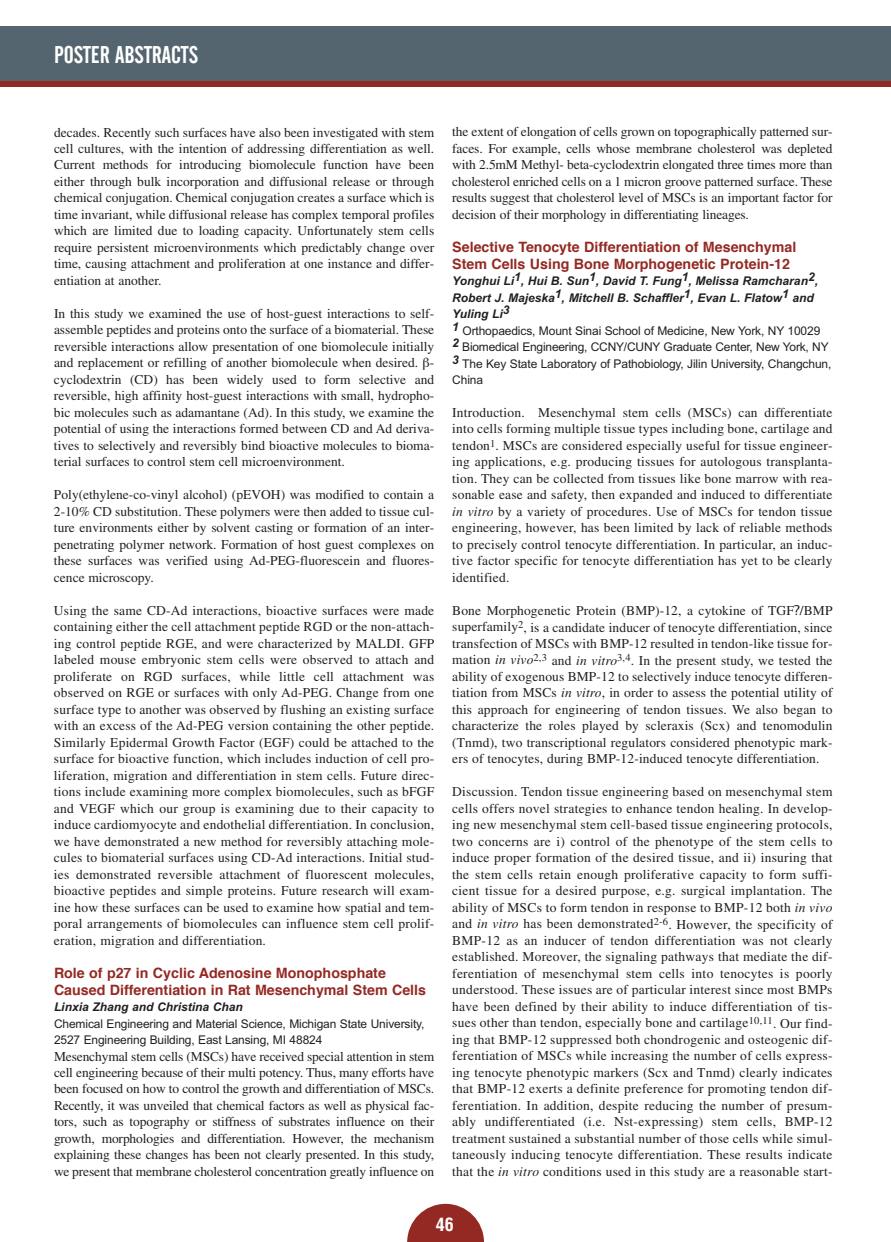
<style>
.page{position:relative;width:891px;height:1242px;background:#fff}
.page>*{position:absolute;margin:0;border:0;box-sizing:border-box;transform-origin:0 0}
.t1{font:24px "Alternate Gothic No 2 BT";color:#fff}
.t2{font:700 condensed 18px "Helvetica";color:#fff}
.t3{font:700 14.25px/16.5px "Helvetica";color:#942923}
.t4{font:13.5px/16.5px "Times";color:#231f20;text-align:justify}
.t5{font:12px/16.5px "Arial";letter-spacing:-.01em;color:#231f20}
.t6{font:italic 700 12px "Arial";color:#231f20}
.s1{font-weight:700;font-style:italic}
.s2{font-style:italic}
.s3{font-family:"Lucida Grande"}
</style>
<div class="page">
<div style="left:0;top:81px;width:891px;height:5px;background:#942923"></div>
<div style="left:0;top:26px;width:891px;height:55px;background:#54656f"></div>
<svg style="left:407px;top:1204px;width:77px;height:38px"></svg>
<h1 class="t1" style="left:54px;top:46px;width:146px">POSTER ABSTRACTS</h1>
<p class="t4" style="left:54px;top:125px;width:382px">decades. Recently such surfaces have also been investigated with stem cell cultures, with the intention of addressing differentiation as well.<br>Current methods for introducing biomolecule function have been either through bulk incorporation and diffusional release or through chemical conjugation. Chemical conjugation creates a surface which is time invariant, while diffusional release has complex temporal profiles which are limited due to loading capacity. Unfortunately stem cells require persistent microenvironments which predictably change over time, causing attachment and proliferation at one instance and differ&shy;entiation at another.</p>
<p class="t4" style="left:54px;top:306px;width:382px">In this study we examined the use of host-guest interactions to self&shy;assemble peptides and proteins onto the surface of a biomaterial. These reversible interactions allow presentation of one biomolecule initially and replacement or refilling of another biomolecule when desired. - cyclodextrin (CD) has been widely used to form selective and reversible, high affinity host-guest interactions with small, hydropho&shy;bic molecules such as adamantane (Ad). In this study, we examine the potential of using the interactions formed between CD and Ad deriva&shy;tives to selectively and reversibly bind bioactive molecules to bioma&shy;terial surfaces to control stem cell microenvironment.</p>
<p class="t4" style="left:54px;top:488px;width:382px">Poly(ethylene-co-vinyl alcohol) (pEVOH) was modified to contain a 2-10% CD substitution. These polymers were then added to tissue cul&shy;ture environments either by solvent casting or formation of an inter&shy;penetrating polymer network. Formation of host guest complexes on these surfaces was verified using Ad-PEG-fluorescein and fluores&shy;cence microscopy.</p>
<p class="t4" style="left:54px;top:603px;width:382px">Using the same CD-Ad interactions, bioactive surfaces were made containing either the cell attachment peptide RGD or the non-attach&shy;ing control peptide RGE, and were characterized by MALDI. GFP labeled mouse embryonic stem cells were observed to attach and proliferate on RGD surfaces, while little cell attachment was observed on RGE or surfaces with only Ad-PEG. Change from one surface type to another was observed by flushing an existing surface with an excess of the Ad-PEG version containing the other peptide.<br>Similarly Epidermal Growth Factor (EGF) could be attached to the surface for bioactive function, which includes induction of cell pro&shy;liferation, migration and differentiation in stem cells. Future direc&shy;tions include examining more complex biomolecules, such as bFGF and VEGF which our group is examining due to their capacity to induce cardiomyocyte and endothelial differentiation. In conclusion, we have demonstrated a new method for reversibly attaching mole&shy;cules to biomaterial surfaces using CD-Ad interactions. Initial stud&shy;ies demonstrated reversible attachment of fluorescent molecules, bioactive peptides and simple proteins. Future research will exam&shy;ine how these surfaces can be used to examine how spatial and tem&shy;poral arrangements of biomolecules can influence stem cell prolif&shy;eration, migration and differentiation.</p>
<p class="t3" style="left:54px;top:966px;width:374px">Role of p27 in Cyclic Adenosine Monophosphate<br>Caused Differentiation in Rat Mesenchymal Stem Cells</p>
<p class="t6" style="left:54px;top:1002px;width:190px">Linxia Zhang and Christina Chan</p>
<p class="t5" style="left:54px;top:1016px;width:372px">Chemical Engineering and Material Science, Michigan State University,<br>2527 Engineering Building, East Lansing, MI 48824</p>
<p class="t4" style="left:54px;top:1049px;width:382px">Mesenchymal stem cells (MSCs) have received special attention in stem cell engineering because of their multi potency. Thus, many efforts have been focused on how to control the growth and differentiation of MSCs.<br>Recently, it was unveiled that chemical factors as well as physical fac&shy;tors, such as topography or stiffness of substrates influence on their growth, morphologies and differentiation. However, the mechanism explaining these changes has been not clearly presented. In this study, we present that membrane cholesterol concentration greatly influence on</p>
<p class="t4" style="left:452px;top:125px;width:382px">the extent of elongation of cells grown on topographically patterned sur&shy;faces. For example, cells whose membrane cholesterol was depleted with 2.5mM Methyl- beta-cyclodextrin elongated three times more than cholesterol enriched cells on a 1 micron groove patterned surface. These results suggest that cholesterol level of MSCs is an important factor for decision of their morphology in differentiating lineages.</p>
<p class="t3" style="left:452px;top:240px;width:346px">Selective Tenocyte Differentiation of Mesenchymal<br>Stem Cells Using Bone Morphogenetic Protein-12</p>
<p class="t5" style="left:452px;top:274px;width:381px"><span class="s1">Yonghui Li</span><sup>1</sup><span class="s1">, Hui B. Sun</span><sup>1</sup><span class="s1">, David T. Fung</span><sup>1</sup><span class="s1">, Melissa Ramcharan</span><sup>2</sup><span class="s1">, Robert J. Majeska</span><sup>1</sup><span class="s1">, Mitchell B. Schaffler</span><sup>1</sup><span class="s1">, Evan L. Flatow</span><sup>1</sup> <span class="s1">and Yuling Li</span><sup>3<br>1</sup> Orthopaedics, Mount Sinai School of Medicine, New York, NY 10029<br><sup>2</sup> Biomedical Engineering, CCNY/CUNY Graduate Center, New York, NY <sup>3</sup> The Key State Laboratory of Pathobiology, Jilin University, Changchun, China</p>
<p class="t4" style="left:452px;top:405px;width:382px">Introduction. Mesenchymal stem cells (MSCs) can differentiate into cells forming multiple tissue types including bone, cartilage and tendon<sup>1</sup>. MSCs are considered especially useful for tissue engineer&shy;ing applications, e.g. producing tissues for autologous transplanta&shy;tion. They can be collected from tissues like bone marrow with rea&shy;sonable ease and safety, then expanded and induced to differentiate <span class="s2">in vitro</span> by a variety of procedures. Use of MSCs for tendon tissue engineering, however, has been limited by lack of reliable methods to precisely control tenocyte differentiation. In particular, an induc&shy;tive factor specific for tenocyte differentiation has yet to be clearly identified.</p>
<p class="t4" style="left:452px;top:603px;width:382px">Bone Morphogenetic Protein (BMP)-12, a cytokine of TGF<span class="s3">?</span>/BMP superfamily<sup>2</sup>, is a candidate inducer of tenocyte differentiation, since transfection of MSCs with BMP-12 resulted in tendon-like tissue for&shy;mation <span class="s2">in vivo</span><sup>2,3</sup> and <span class="s2">in vitro</span><sup>3,4</sup>. In the present study, we tested the ability of exogenous BMP-12 to selectively induce tenocyte differen&shy;tiation from MSCs <span class="s2">in vitro</span>, in order to assess the potential utility of this approach for engineering of tendon tissues. We also began to characterize the roles played by scleraxis (Scx) and tenomodulin (Tnmd), two transcriptional regulators considered phenotypic mark&shy;ers of tenocytes, during BMP-12-induced tenocyte differentiation.</p>
<p class="t4" style="left:452px;top:785px;width:382px">Discussion. Tendon tissue engineering based on mesenchymal stem cells offers novel strategies to enhance tendon healing. In develop&shy;ing new mesenchymal stem cell-based tissue engineering protocols, two concerns are i) control of the phenotype of the stem cells to induce proper formation of the desired tissue, and ii) insuring that the stem cells retain enough proliferative capacity to form suffi&shy;cient tissue for a desired purpose, e.g. surgical implantation. The ability of MSCs to form tendon in response to BMP-12 both <span class="s2">in vivo </span>and <span class="s2">in vitro</span> has been demonstrated<sup>2-6</sup>. However, the specificity of BMP-12 as an inducer of tendon differentiation was not clearly established. Moreover, the signaling pathways that mediate the dif&shy;ferentiation of mesenchymal stem cells into tenocytes is poorly understood. These issues are of particular interest since most BMPs have been defined by their ability to induce differentiation of tis&shy;sues other than tendon, especially bone and cartilage<sup>10,11</sup>. Our find&shy;ing that BMP-12 suppressed both chondrogenic and osteogenic dif&shy;ferentiation of MSCs while increasing the number of cells express&shy;ing tenocyte phenotypic markers (Scx and Tnmd) clearly indicates that BMP-12 exerts a definite preference for promoting tendon dif&shy;ferentiation. In addition, despite reducing the number of presum&shy;ably undifferentiated (i.e. Nst-expressing) stem cells, BMP-12 treatment sustained a substantial number of those cells while simul&shy;taneously inducing tenocyte differentiation. These results indicate that the <span class="s2">in vitro</span> conditions used in this study are a reasonable start-</p>
<h2 class="t2" style="left:436px;top:1217px;width:19px">46</h2>
</div>
